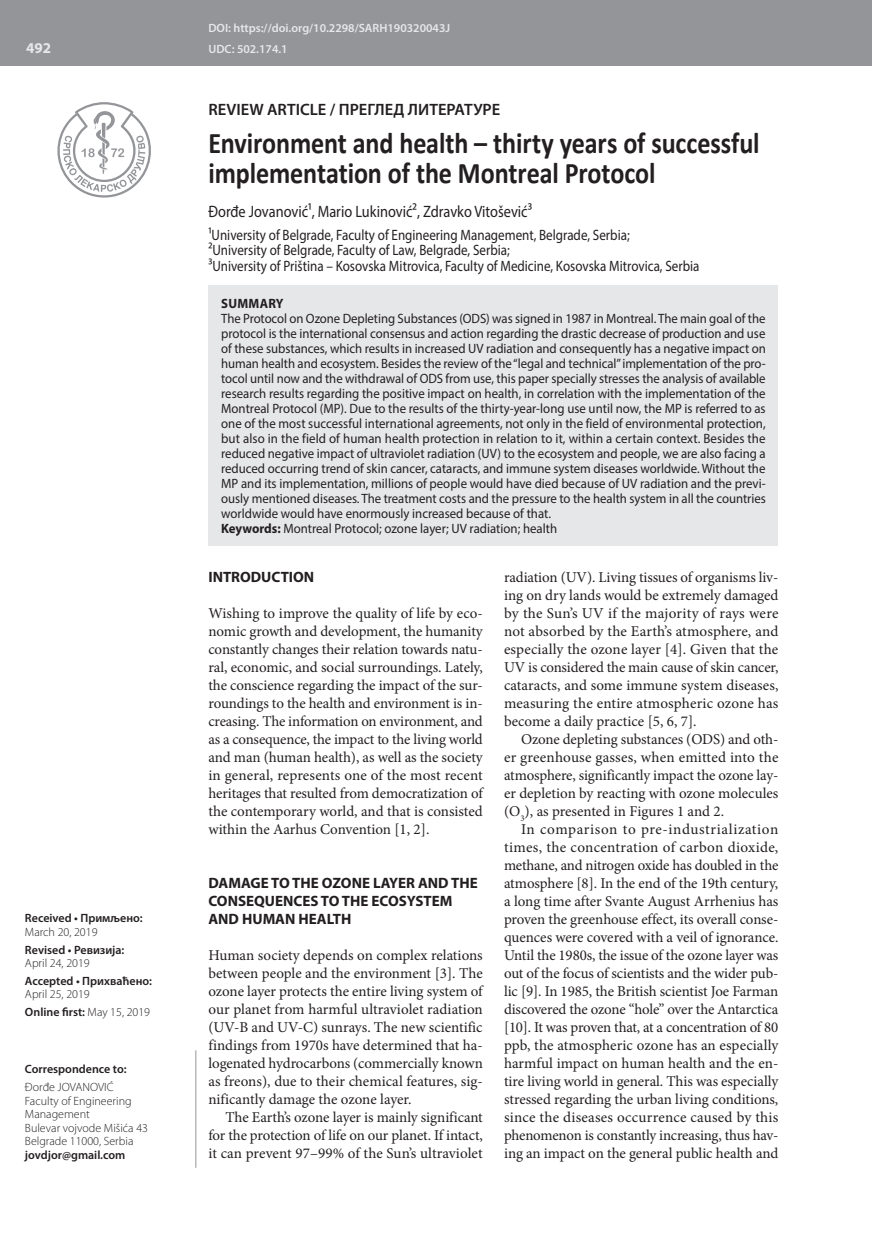
<style>
.page{position:relative;width:872px;height:1234px;background:#fff}
.page>*{position:absolute;margin:0;border:0;box-sizing:border-box;transform-origin:0 0}
.t1{font:700 30px/30px "Calibri";letter-spacing:-.005em;color:#231f20;scale:.87 1}
.t2{font:16.5px "Myriad Pro";color:#231f20;scale:.87 1}
.t3{font:600 16.5px "Myriad Pro";color:#231f20}
.t4{font:15px/18px "Minion Pro";letter-spacing:-.005em;color:#231f20;text-align:justify}
.t5{font:15px/15.8px "Myriad Pro";color:#231f20;scale:.87 1}
.t6{font:700 15px/18px "Myriad Pro";color:#231f20}
.t7{font:700 15px "Myriad Pro";color:#e6e7e9}
.t8{font:13.5px/15px "Myriad Pro";color:#231f20;scale:.94 1}
.t9{font:700 13.5px "Myriad Pro";letter-spacing:.02em;color:#231f20;scale:.95 1}
.t10{font:300 12px/13.5px "Myriad Pro";color:#231f20}
.t11{font:600 12px "Myriad Pro";color:#231f20}
.t12{font:600 12px/21.3px "Myriad Pro";color:#e6e7e9}
.s1{font-weight:600}
.s2{font-weight:700}
</style>
<div class="page">
<div style="left:0;top:0;width:872px;height:66px;background:#939598"></div>
<svg style="left:57px;top:102px;width:94px;height:95px"></svg>
<hr style="left:196px;top:1050px;width:1px;height:117px;background:#939598">
<div style="left:208px;top:285px;width:570px;height:261px;background:#e6e7e9"></div>
<p class="t7" style="left:26px;top:38px;width:26px">492</p>
<p class="t11" style="left:25px;top:910px;width:119px">Received • Примљено:</p>
<p class="t10" style="left:25px;top:924px;width:74px">March 20, 2019</p>
<p class="t11" style="left:25px;top:941px;width:101px">Revised • Ревизија:</p>
<p class="t10" style="left:25px;top:956px;width:66px">April 24, 2019</p>
<p class="t11" style="left:25px;top:972px;width:129px">Accepted • Прихваћено:</p>
<p class="t10" style="left:25px;top:985px;width:127px;line-height:17.7px">April 25, 2019<br><span class="s1">Online first:</span> May 15, 2019</p>
<p class="t11" style="left:25px;top:1061px;width:103px">Correspondence to:</p>
<p class="t10" style="left:25px;top:1080px;width:125px">Đorđe JOVANOVIĆ<br>Faculty of Engineering<br>Management<br>Bulevar vojvode Mišića 43<br>Belgrade 11000, Serbia</p>
<p class="t11" style="left:25px;top:1146px;width:102px">jovdjor@gmail.com</p>
<p class="t12" style="left:208px;top:17px;width:243px">DOI: https://doi.org/10.2298/SARH190320043J<br>UDC: 502.174.1</p>
<p class="t3" style="left:208px;top:98px;width:293px">REVIEW ARTICLE / ПРЕГЛЕД ЛИТЕРАТУРЕ</p>
<h1 class="t1" style="left:208px;top:128px;width:635px">Environment and health – thirty years of successful implementation of the Montreal Protocol</h1>
<p class="t2" style="left:208px;top:202px;width:373px">Đorđe Jovanović¹, Mario Lukinović², Zdravko Vitošević³</p>
<p class="t5" style="left:208px;top:226px;width:566px">¹University of Belgrade, Faculty of Engineering Management, Belgrade, Serbia;<br>²University of Belgrade, Faculty of Law, Belgrade, Serbia;<br>³University of Priština – Kosovska Mitrovica, Faculty of Medicine, Kosovska Mitrovica, Serbia</p>
<p class="t9" style="left:221px;top:295px;width:67px">SUMMARY</p>
<p class="t8" style="left:221px;top:311px;width:581px">The Protocol on Ozone Depleting Substances (ODS) was signed in 1987 in Montreal. The main goal of the protocol is the international consensus and action regarding the drastic decrease of production and use of these substances, which results in increased UV radiation and consequently has a negative impact on human health and ecosystem. Besides the review of the “legal and technical” implementation of the pro&shy;tocol until now and the withdrawal of ODS from use, this paper specially stresses the analysis of available research results regarding the positive impact on health, in correlation with the implementation of the Montreal Protocol (MP). Due to the results of the thirty-year-long use until now, the MP is referred to as one of the most successful international agreements, not only in the field of environmental protection, but also in the field of human health protection in relation to it, within a certain context. Besides the reduced negative impact of ultraviolet radiation (UV) to the ecosystem and people, we are also facing a reduced occurring trend of skin cancer, cataracts, and immune system diseases worldwide. Without the MP and its implementation, millions of people would have died because of UV radiation and the previ&shy;ously mentioned diseases. The treatment costs and the pressure to the health system in all the countries worldwide would have enormously increased because of that.<br><span class="s2">Keywords:</span> Montreal Protocol; ozone layer; UV radiation; health</p>
<p class="t6" style="left:208px;top:567px;width:107px">INTRODUCTION</p>
<p class="t4" style="left:208px;top:604px;width:276px">Wishing to improve the quality of life by eco&shy;nomic growth and development, the humanity constantly changes their relation towards natu&shy;ral, economic, and social surroundings. Lately, the conscience regarding the impact of the sur&shy;roundings to the health and environment is in&shy;creasing. The information on environment, and as a consequence, the impact to the living world and man (human health), as well as the society in general, represents one of the most recent heritages that resulted from democratization of the contemporary world, and that is consisted within the Aarhus Convention [1, 2].</p>
<p class="t6" style="left:208px;top:873px;width:271px">DAMAGE TO THE OZONE LAYER AND THE<br>CONSEQUENCES TO THE ECOSYSTEM<br>AND HUMAN HEALTH</p>
<p class="t4" style="left:208px;top:946px;width:276px">Human society depends on complex relations between people and the environment [3]. The ozone layer protects the entire living system of our planet from harmful ultraviolet radiation (UV-B and UV-C) sunrays. The new scientific findings from 1970s have determined that ha&shy;logenated hydrocarbons (commercially known as freons), due to their chemical features, sig&shy;nificantly damage the ozone layer.</p>
<p class="t4" style="left:208px;top:1108px;width:276px;text-indent:17px">The Earth’s ozone layer is mainly significant for the protection of life on our planet. If intact, it can prevent 97–99% of the Sun’s ultraviolet</p>
<p class="t4" style="left:504px;top:568px;width:276px">radiation (UV). Living tissues of organisms liv&shy;ing on dry lands would be extremely damaged by the Sun’s UV if the majority of rays were not absorbed by the Earth’s atmosphere, and especially the ozone layer [4]. Given that the UV is considered the main cause of skin cancer, cataracts, and some immune system diseases, measuring the entire atmospheric ozone has become a daily practice [5, 6, 7].</p>
<p class="t4" style="left:504px;top:730px;width:276px;text-indent:17px">Ozone depleting substances (ODS) and oth&shy;er greenhouse gasses, when emitted into the atmosphere, significantly impact the ozone lay&shy;er depletion by reacting with ozone molecules (O<sub>3</sub>), as presented in Figures 1 and 2.</p>
<p class="t4" style="left:504px;top:820px;width:276px;text-indent:17px">In comparison to pre-industrialization times, the concentration of carbon dioxide, methane, and nitrogen oxide has doubled in the atmosphere [8]. In the end of the 19th century, a long time after Svante August Arrhenius has proven the greenhouse effect, its overall conse&shy;quences were covered with a veil of ignorance.<br>Until the 1980s, the issue of the ozone layer was out of the focus of scientists and the wider pub&shy;lic [9]. In 1985, the British scientist Joe Farman discovered the ozone “hole” over the Antarctica [10]. It was proven that, at a concentration of 80 ppb, the atmospheric ozone has an especially harmful impact on human health and the en&shy;tire living world in general. This was especially stressed regarding the urban living conditions, since the diseases occurrence caused by this phenomenon is constantly increasing, thus hav&shy;ing an impact on the general public health and</p>
</div>
